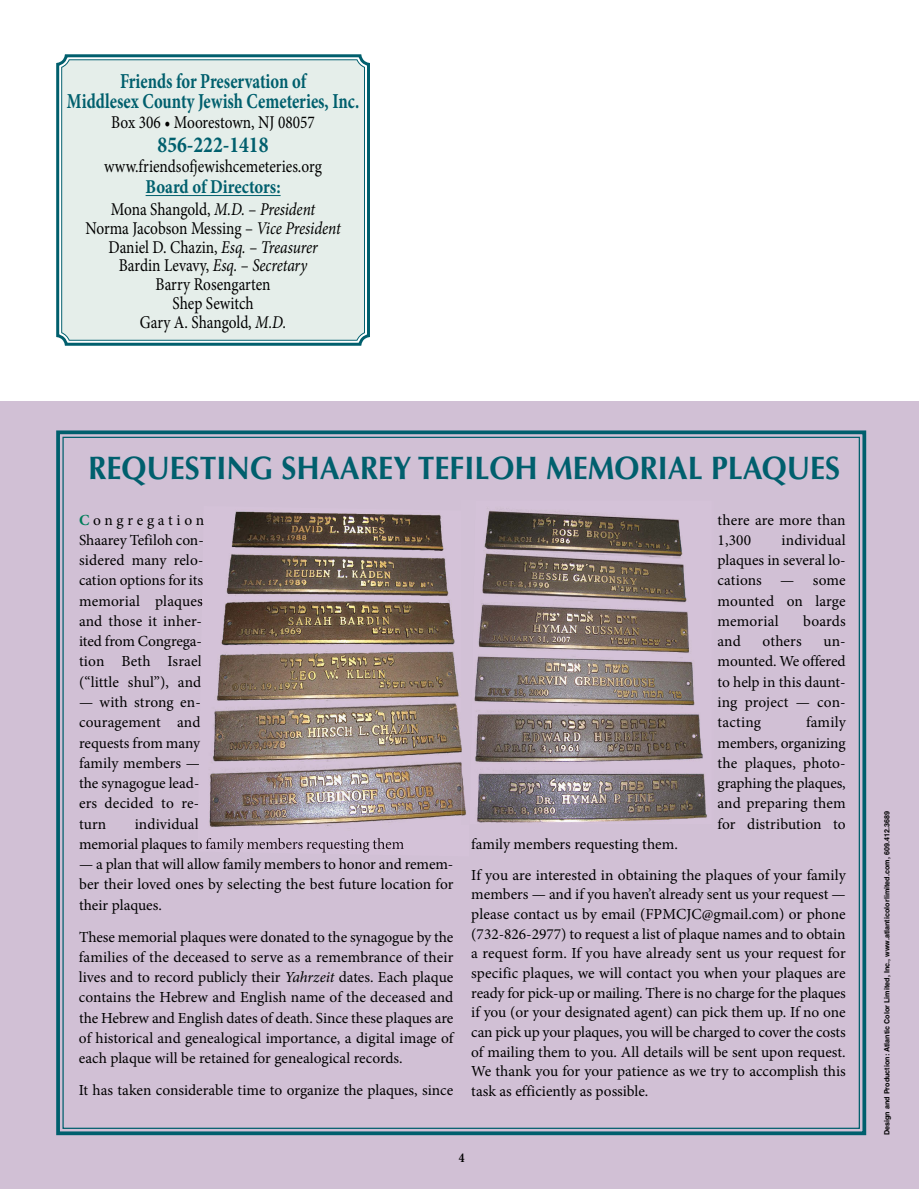
<style>
.page{position:relative;width:919px;height:1189px;background:#fff}
.page>*{position:absolute;margin:0;border:0;box-sizing:border-box;transform-origin:0 0}
.t1{font:700 32.55px "Optima";color:#005f6d;scale:.92 1}
.t2{font:700 22.95px "Minion Pro";color:#005f6d;scale:.85 1}
.t3{font:700 21.3px/19.6px "Minion Pro";color:#005f6d;text-align:center;scale:.78 1}
.t4{font:700 19.65px "Minion Pro";color:#005f6d;scale:.85 1}
.t5{font:18px/18.9px "Minion Pro";color:#000;text-align:center;scale:.85 1}
.t6{font:15.3px/20.2px "Minion Pro";color:#000;text-align:justify}
.t7{font:13.5px "Minion Pro";color:#000;scale:.85 1}
.t8{font:700 13.5px "Minion Pro";color:#000;scale:.85 1}
.t9{font:700 7.2px "Helvetica";color:#000}
.s1{font-style:italic}
.s2{font-weight:700;color:#007d5a}
</style>
<div class="page">
<svg style="left:56px;top:54px;width:314px;height:292px;background:#dbe8e5"></svg>
<div style="left:61px;top:59px;width:304px;height:281px;border:1px solid #005f6d;border-radius:7px"></div>
<hr style="left:146px;top:195px;width:135px;height:1px;background:#005f6d">
<div style="left:0;top:401px;width:919px;height:787px;background:#d1c0d5"></div>
<div style="left:56px;top:430px;width:810px;height:704px;border:4px solid #005f6d"></div>
<img style="left:198px;top:511px;width:264px;height:342px">
<img style="left:475px;top:510px;width:232px;height:313px">
<img style="left:462px;top:697px;width:13px;height:119px">
<h3 class="t3" style="left:67px;top:73px;width:376px">Friends for Preservation of<br>Middlesex County Jewish Cemeteries, Inc.</h3>
<p class="t5" style="left:111px;top:114px;width:241px">Box 306 • Moorestown, NJ 08057</p>
<h2 class="t2" style="left:158px;top:137px;width:132px">856-222-1418</h2>
<p class="t5" style="left:104px;top:158px;width:257px">www.friendsofjewishcemeteries.org</p>
<p class="t4" style="left:146px;top:180px;width:160px">Board of Directors:</p>
<p class="t5" style="left:85px;top:201px;width:302px">Mona Shangold, <span class="s1">M.D.</span> – <span class="s1">President<br></span>Norma Jacobson Messing – <span class="s1">Vice President<br></span>Daniel D. Chazin, <span class="s1">Esq.</span> – <span class="s1">Treasurer<br></span>Bardin Levavy, <span class="s1">Esq.</span> – <span class="s1">Secretary<br></span>Barry Rosengarten<br>Shep Sewitch<br>Gary A. Shangold, <span class="s1">M.D.</span></p>
<h1 class="t1" style="left:88px;top:455px;width:819px">REQUESTING SHAAREY TEFILOH MEMORIAL PLAQUES</h1>
<p class="t6" style="left:79px;top:511px;width:127px;text-align:left"><span class="s2">C</span>ongregation<br>Shaarey Tefiloh con&shy;sidered many relo&shy;cation options for its memorial plaques and those it inher&shy;ited from Congrega&shy;tion Beth Israel (“little shul”), and</p>
<p class="t6" style="left:79px;top:693px;width:123px">— with strong en&shy;couragement and requests from many family members — the synagogue lead&shy;ers decided to re&shy;turn</p>
<p class="t6" style="left:718px;top:511px;width:130px">there are more than<br>1,300</p>
<p class="t6" style="left:718px;top:531px;width:130px;text-indent:64px">individual plaques in several lo&shy;cations — some mounted on large memorial</p>
<p class="t6" style="left:803px;top:612px;width:44px">boards</p>
<p class="t6" style="left:718px;top:632px;width:25px">and</p>
<p class="t6" style="left:763px;top:632px;width:41px">others</p>
<p class="t6" style="left:718px;top:632px;width:130px;text-indent:106px">un&shy;mounted. We offered to help in this daunt&shy;ing project — con&shy;tacting</p>
<p class="t6" style="left:718px;top:713px;width:130px;text-indent:89px">family members, organizing the plaques, photo&shy;graphing the plaques, and preparing them for distribution to</p>
<p class="t6" style="left:471px;top:829px;width:376px;line-height:30.8px">family members requesting them.<br>If you are interested in obtaining the plaques of your family</p>
<p class="t6" style="left:471px;top:885px;width:376px;line-height:19.6px">members — and if you haven’t already sent us your request — please contact us by email (FPMCJC@gmail.com) or phone (732-826-2977) to request a list of plaque names and to obtain a request form. If you have already sent us your request for specific plaques, we will contact you when your plaques are ready for pick-up or mailing. There is no charge for the plaques if you (or your designated agent) can pick them up. If no one can pick up your plaques, you will be charged to cover the costs of mailing them to you. All details will be sent upon request.<br>We thank you for your patience as we try to accomplish this task as efficiently as possible.</p>
<p class="t6" style="left:135px;top:814px;width:66px">individual</p>
<p class="t6" style="left:79px;top:855px;width:376px">— a plan that will allow family members to honor and remem&shy;ber their loved ones by selecting the best future location for their plaques.</p>
<p class="t6" style="left:79px;top:927px;width:376px">These memorial plaques were donated to the synagogue by the families of the deceased to serve as a remembrance of their lives and to record publicly their <span class="s1">Yahrzeit</span> dates. Each plaque contains the Hebrew and English name of the deceased and the Hebrew and English dates of death. Since these plaques are of historical and genealogical importance, a digital image of each plaque will be retained for genealogical records.</p>
<p class="t6" style="left:79px;top:1081px;width:376px">It has taken considerable time to organize the plaques, since</p>
<p class="t7" style="left:458px;top:1152px;width:11px">2.</p>
<p class="t8" style="left:459px;top:1152px;width:8px">4</p>
<p class="t9" style="left:883px;top:1134px;width:325px;rotate:-90deg">Design and Production: Atlantic Color Limited, Inc., www.atlanticolorlimited.com, 609.412.3689</p>
</div>
